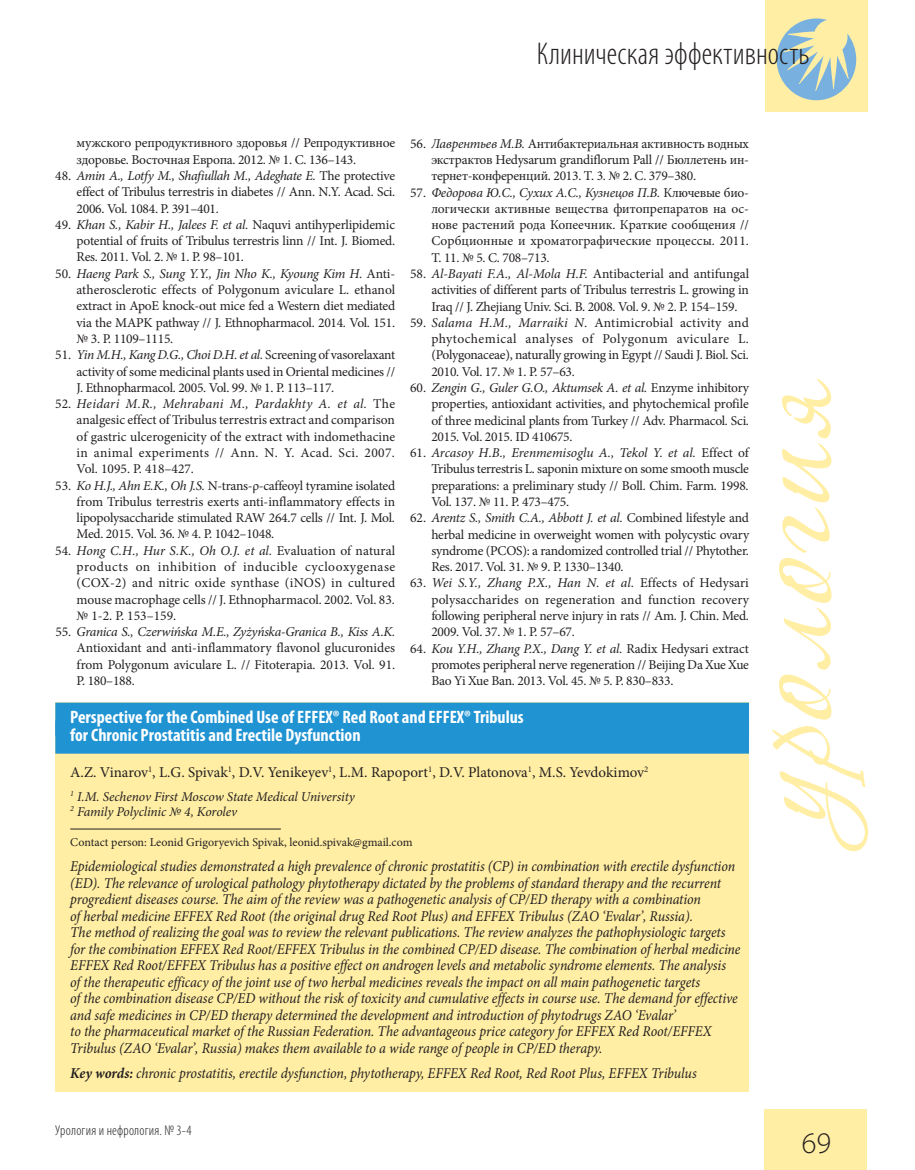
<style>
.page{position:relative;width:915px;height:1170px;background:#fff}
.page>*{position:absolute;margin:0;border:0;box-sizing:border-box;transform-origin:0 0}
.t1{font:300 condensed 31.5px "Myriad Pro";letter-spacing:.01em;color:#231f20}
.t2{font:300 30px "Myriad Pro";color:#231f20}
.t3{font:700 condensed 18px/18px "Myriad Pro";color:#fff}
.t4{font:italic 15px/16.5px "Minion Pro";letter-spacing:-.005em;color:#231f20;scale:.93 1}
.t5{font:15px "Minion Pro";letter-spacing:-.005em;color:#231f20}
.t6{font:300 condensed 14.25px "Myriad Pro";letter-spacing:.015em;color:#231f20}
.t7{font:13.5px/16.4px "Minion Pro";letter-spacing:-.02em;color:#231f20;text-align:justify}
.t8{font:italic 13.5px/15px "Minion Pro";letter-spacing:-.01em;color:#231f20}
.t9{font:12px "Minion Pro";color:#231f20}
.s1{font-style:italic}
.s2{font-weight:700}
</style>
<div class="page">
<div style="left:764px;top:1108px;width:102px;height:61px;background:#ffeea3"></div>
<div style="left:765px;top:0;width:102px;height:112px;background:#ffeea3"></div>
<svg style="left:776px;top:18px;width:79px;height:82px"></svg>
<svg style="left:772px;top:726px;width:95px;height:125px"></svg>
<svg style="left:779px;top:379px;width:52px;height:340px"></svg>
<div style="left:55px;top:702px;width:693px;height:389px;background:#ffeea3"></div>
<div style="left:55px;top:702px;width:693px;height:33px;background:#2093d2"></div>
<div style="left:55px;top:720px;width:693px;height:33px;background:#2093d2"></div>
<hr style="left:70px;top:828px;width:211px;height:1px;background:#231f20">
<h1 class="t1" style="left:536px;top:35px;width:274px">Клиническая эффективность</h1>
<p class="t7" style="left:77px;top:135px;width:320px">мужского репродуктивного здоровья // Репродуктивное здоровье. Восточная Европа. 2012. № 1. C. 136–143.</p>
<p class="t7" style="left:77px;top:167px;width:320px;text-indent:-21px">48. <span class="s1">Amin A., Lotfy M., Shafiullah M., Adeghate E.</span> The protective effect of Tribulus terrestris in diabetes // Ann. N.Y. Acad. Sci.<br>2006. Vol. 1084. P. 391–401.</p>
<p class="t7" style="left:77px;top:216px;width:320px;text-indent:-21px">49. <span class="s1">Khan S., Kabir H., Jalees F. et al.</span> Naquvi antihyperlipidemic potential of fruits of Tribulus terrestris linn // Int. J. Biomed.<br>Res. 2011. Vol. 2. № 1. P. 98–101.</p>
<p class="t7" style="left:77px;top:265px;width:320px;text-indent:-21px">50. <span class="s1">Haeng Park S., Sung Y.Y., Jin Nho K., Kyoung Kim H.</span> Anti&shy;atherosclerotic effects of Polygonum aviculare L. ethanol extract in ApoE knock-out mice fed a Western diet mediated via the MAPK pathway // J. Ethnopharmacol. 2014. Vol. 151. № 3. P. 1109–1115.</p>
<p class="t7" style="left:77px;top:347px;width:320px;text-indent:-21px">51. <span class="s1">Yin M.H., Kang D.G., Choi D.H. et al.</span> Screening of vasorelaxant activity of some medicinal plants used in Oriental medicines // J. Ethnopharmacol. 2005. Vol. 99. № 1. P. 113–117.</p>
<p class="t7" style="left:77px;top:395px;width:320px;text-indent:-21px">52. <span class="s1">Heidari M.R., Mehrabani M., Pardakhty A. et al.</span> The analgesic effect of Tribulus terrestris extract and comparison of gastric ulcerogenicity of the extract with indomethacine in animal experiments // Ann. N. Y. Acad. Sci. 2007.<br>Vol. 1095. P. 418–427.</p>
<p class="t7" style="left:77px;top:477px;width:320px;text-indent:-21px">53. <span class="s1">Ko H.J., Ahn E.K., Oh J.S.</span> N-trans-ρ-caffeoyl tyramine isolated from Tribulus terrestris exerts anti-inflammatory effects in lipopolysaccharide stimulated RAW 264.7 cells // Int. J. Mol.<br>Med. 2015. Vol. 36. № 4. P. 1042–1048.</p>
<p class="t7" style="left:77px;top:542px;width:320px;text-indent:-21px">54. <span class="s1">Hong C.H., Hur S.K., Oh O.J. et al.</span> Evaluation of natural products on inhibition of inducible cyclooxygenase (COX-2) and nitric oxide synthase (iNOS) in cultured mouse macrophage cells // J. Ethnopharmacol. 2002. Vol. 83. № 1-2. P. 153–159.</p>
<p class="t7" style="left:77px;top:623px;width:320px;text-indent:-21px">55. <span class="s1">Granica S., Czerwińska M.E., Zyżyńska-Granica B., Kiss A.K.<br></span>Antioxidant and anti-inflammatory flavonol glucuronides from Polygonum aviculare L. // Fitoterapia. 2013. Vol. 91.<br>P. 180–188.</p>
<p class="t7" style="left:431px;top:135px;width:319px;text-indent:-21px">56. <span class="s1">Лаврентьев М.В.</span> Антибактериальная активность водных экстрактов Hedysarum grandiflorum Pall // Бюллетень ин&shy;тернет-конференций. 2013. Т. 3. № 2. С. 379–380.</p>
<p class="t7" style="left:431px;top:184px;width:319px;text-indent:-21px">57. <span class="s1">Федорова Ю.С., Сухих А.С., Кузнецов П.В.</span> Ключевые био&shy;логически активные вещества фитопрепаратов на ос&shy;нове растений рода Копеечник. Краткие сообщения // Сорбционные и хроматографические процессы. 2011.<br>Т. 11. № 5. С. 708–713.</p>
<p class="t7" style="left:431px;top:265px;width:319px;text-indent:-21px">58. <span class="s1">Al-Bayati F.A., Al-Mola H.F.</span> Antibacterial and antifungal activities of different parts of Tribulus terrestris L. growing in Iraq // J. Zhejiang Univ. Sci. B. 2008. Vol. 9. № 2. P. 154–159.</p>
<p class="t7" style="left:431px;top:314px;width:319px;text-indent:-21px">59. <span class="s1">Salama H.M., Marraiki N.</span> Antimicrobial activity and phytochemical analyses of Polygonum aviculare L. (Polygonaceae), naturally growing in Egypt // Saudi J. Biol. Sci.<br>2010. Vol. 17. № 1. P. 57–63.</p>
<p class="t7" style="left:431px;top:379px;width:319px;text-indent:-21px">60. <span class="s1">Zengin G., Guler G.O., Aktumsek A. et al.</span> Enzyme inhibitory properties, antioxidant activities, and phytochemical profile of three medicinal plants from Turkey // Adv. Pharmacol. Sci.<br>2015. Vol. 2015. ID 410675.</p>
<p class="t7" style="left:431px;top:444px;width:319px;text-indent:-21px">61. <span class="s1">Arcasoy H.B., Erenmemisoglu A., Tekol Y. et al.</span> Effect of Tribulus terrestris L. saponin mixture on some smooth muscle preparations: a preliminary study // Boll. Chim. Farm. 1998.<br>Vol. 137. № 11. P. 473–475.</p>
<p class="t7" style="left:431px;top:510px;width:319px;text-indent:-21px">62. <span class="s1">Arentz S., Smith C.A., Abbott J. et al.</span> Combined lifestyle and herbal medicine in overweight women with polycystic ovary syndrome (PCOS): a randomized controlled trial // Phytother.<br>Res. 2017. Vol. 31. № 9. P. 1330–1340.</p>
<p class="t7" style="left:431px;top:575px;width:319px;text-indent:-21px">63. <span class="s1">Wei S.Y., Zhang P.X., Han N. et al.</span> Effects of Hedysari polysaccharides on regeneration and function recovery following peripheral nerve injury in rats // Am. J. Chin. Med.<br>2009. Vol. 37. № 1. P. 57–67.</p>
<p class="t7" style="left:431px;top:640px;width:319px;text-indent:-21px">64. <span class="s1">Kou Y.H., Zhang P.X., Dang Y. et al.</span> Radix Hedysari extract promotes peripheral nerve regeneration // Beijing Da Xue Xue Bao Yi Xue Ban. 2013. Vol. 45. № 5. P. 830–833.</p>
<h3 class="t3" style="left:70px;top:707px;width:455px">Perspective for the Combined Use of EFFEX® Red Root and EFFEX® Tribulus for Chronic Prostatitis and Erectile Dysfunction</h3>
<p class="t5" style="left:70px;top:762px;width:579px">A.Z. Vinarov<sup>1</sup>, L.G. Spivak<sup>1</sup>, D.V. Yenikeyev<sup>1</sup>, L.M. Rapoport<sup>1</sup>, D.V. Platonova<sup>1</sup>, M.S. Yevdokimov<sup>2</sup></p>
<p class="t8" style="left:70px;top:788px;width:286px"><sup>1</sup> I.M. Sechenov First Moscow State Medical University<br><sup>2</sup> Family Polyclinic № 4, Korolev</p>
<p class="t9" style="left:70px;top:834px;width:344px">Contact person: Leonid Grigoryevich Spivak, leonid.spivak@gmail.com</p>
<p class="t4" style="left:70px;top:858px;width:722px">Epidemiological studies demonstrated a high prevalence of chronic prostatitis (CP) in combination with erectile dysfunction (ED). The relevance of urological pathology phytotherapy dictated by the problems of standard therapy and the recurrent progredient diseases course. The aim of the review was a pathogenetic analysis of CP/ED therapy with a combination<br>of herbal medicine EFFEX Red Root (the original drug Red Root Plus) and EFFEX Tribulus (ZAO ‘Evalar’, Russia).<br>The method of realizing the goal was to review the relevant publications. The review analyzes the pathophysiologic targets for the combination EFFEX Red Root/EFFEX Tribulus in the combined CP/ED disease. The combination of herbal medicine EFFEX Red Root/EFFEX Tribulus has a positive effect on androgen levels and metabolic syndrome elements. The analysis<br>of the therapeutic efficacy of the joint use of two herbal medicines reveals the impact on all main pathogenetic targets<br>of the combination disease CP/ED without the risk of toxicity and cumulative effects in course use. The demand for effective and safe medicines in CP/ED therapy determined the development and introduction of phytodrugs ZAO ‘Evalar’<br>to the pharmaceutical market of the Russian Federation. The advantageous price category for EFFEX Red Root/EFFEX Tribulus (ZAO ‘Evalar’, Russia) makes them available to a wide range of people in CP/ED therapy.</p>
<p class="t4" style="left:70px;top:1064px;width:675px"><span class="s2">Key words:</span> chronic prostatitis, erectile dysfunction, phytotherapy, EFFEX Red Root, Red Root Plus, EFFEX Tribulus</p>
<p class="t6" style="left:55px;top:1121px;width:138px">Урология и нефрология. № 3-4</p>
<h2 class="t2" style="left:801px;top:1125px;width:31px">69</h2>
</div>
